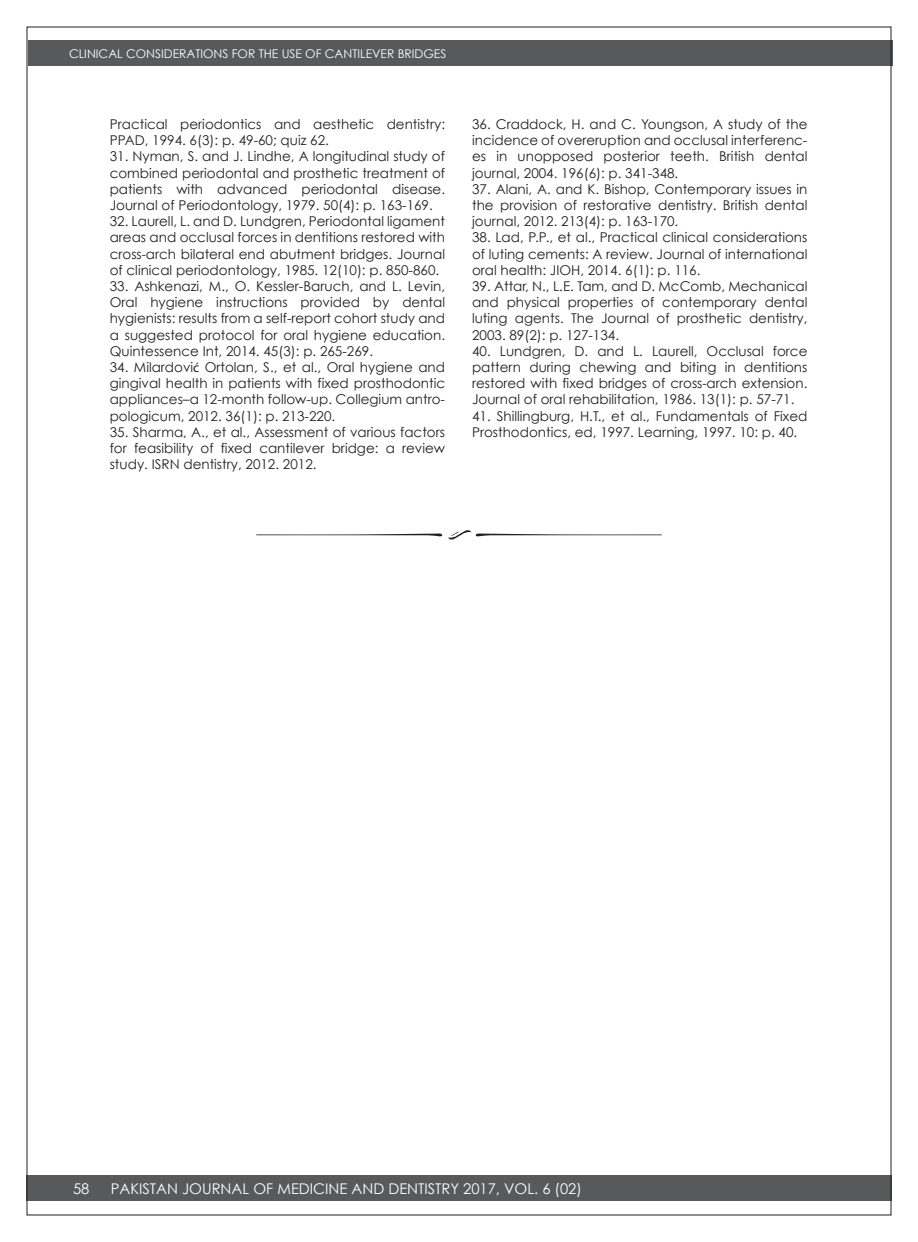
<style>
.page{position:relative;width:918px;height:1242px;background:#fff}
.page>*{position:absolute;margin:0;border:0;box-sizing:border-box;transform-origin:0 0}
.t1{font:14.7px "Century Gothic";color:#fff}
.t2{font:13.5px/16.2px "Century Gothic";color:#231f20;text-align:justify}
.t3{font:12px "Century Gothic";color:#fff}
.s1{font-family:"Myriad Pro"}
</style>
<div class="page">
<div style="left:29px;top:40px;width:864px;height:25px;background:#58595b"></div>
<div style="left:26px;top:1175px;width:866px;height:26px;background:#58595b"></div>
<svg style="left:256px;top:534px;width:186px;height:2px"></svg>
<svg style="left:448px;top:530px;width:214px;height:9px"></svg>
<p class="t3" style="left:69px;top:46px;width:379px">CLINICAL CONSIDERATIONS FOR THE USE OF CANTILEVER BRIDGES</p>
<p class="t2" style="left:110px;top:116px;width:337px">Practical periodontics and aesthetic dentistry:<br>PPAD, 1994. 6(3): p. 49-60; quiz 62.</p>
<p class="t2" style="left:110px;top:148px;width:337px">31. Nyman, S. and J. Lindhe, A longitudinal study of combined periodontal and prosthetic treatment of patients with advanced periodontal disease.<br>Journal of Periodontology, 1979. 50(4): p. 163-169.</p>
<p class="t2" style="left:110px;top:213px;width:337px">32. Laurell, L. and D. Lundgren, Periodontal ligament areas and occlusal forces in dentitions restored with cross<span class="s1">‐</span>arch bilateral end abutment bridges. Journal of clinical periodontology, 1985. 12(10): p. 850-860.</p>
<p class="t2" style="left:110px;top:278px;width:337px">33. Ashkenazi, M., O. Kessler-Baruch, and L. Levin, Oral hygiene instructions provided by dental hygienists: results from a self-report cohort study and a suggested protocol for oral hygiene education.<br>Quintessence Int, 2014. 45(3): p. 265-269.</p>
<p class="t2" style="left:110px;top:359px;width:337px">34. Milardovi<span class="s1">ć</span> Ortolan, S., et al., Oral hygiene and gingival health in patients with fixed prosthodontic appliances–a 12-month follow-up. Collegium antro&shy;pologicum, 2012. 36(1): p. 213-220.</p>
<p class="t2" style="left:110px;top:423px;width:337px">35. Sharma, A., et al., Assessment of various factors for feasibility of fixed cantilever bridge: a review study. ISRN dentistry, 2012. 2012.</p>
<p class="t2" style="left:472px;top:116px;width:337px">36. Craddock, H. and C. Youngson, A study of the incidence of overeruption and occlusal interferenc&shy;es in unopposed posterior teeth. British dental journal, 2004. 196(6): p. 341-348.</p>
<p class="t2" style="left:472px;top:180px;width:337px">37. Alani, A. and K. Bishop, Contemporary issues in the provision of restorative dentistry. British dental journal, 2012. 213(4): p. 163-170.</p>
<p class="t2" style="left:472px;top:229px;width:337px">38. Lad, P.P., et al., Practical clinical considerations of luting cements: A review. Journal of international oral health: JIOH, 2014. 6(1): p. 116.</p>
<p class="t2" style="left:472px;top:278px;width:337px">39. Attar, N., L.E. Tam, and D. McComb, Mechanical and physical properties of contemporary dental luting agents. The Journal of prosthetic dentistry, 2003. 89(2): p. 127-134.</p>
<p class="t2" style="left:472px;top:342px;width:337px">40. Lundgren, D. and L. Laurell, Occlusal force pattern during chewing and biting in dentitions restored with fixed bridges of cross<span class="s1">‐</span>arch extension.<br>Journal of oral rehabilitation, 1986. 13(1): p. 57-71.</p>
<p class="t2" style="left:472px;top:407px;width:337px">41. Shillingburg, H.T., et al., Fundamentals of Fixed<br>Prosthodontics, ed, 1997. Learning, 1997. 10: p. 40.</p>
<p class="t1" style="left:73px;top:1179px;width:18px">58</p>
<p class="t1" style="left:111px;top:1179px;width:473px">PAKISTAN JOURNAL OF MEDICINE AND DENTISTRY 2017, VOL. 6 (02)</p>
</div>
